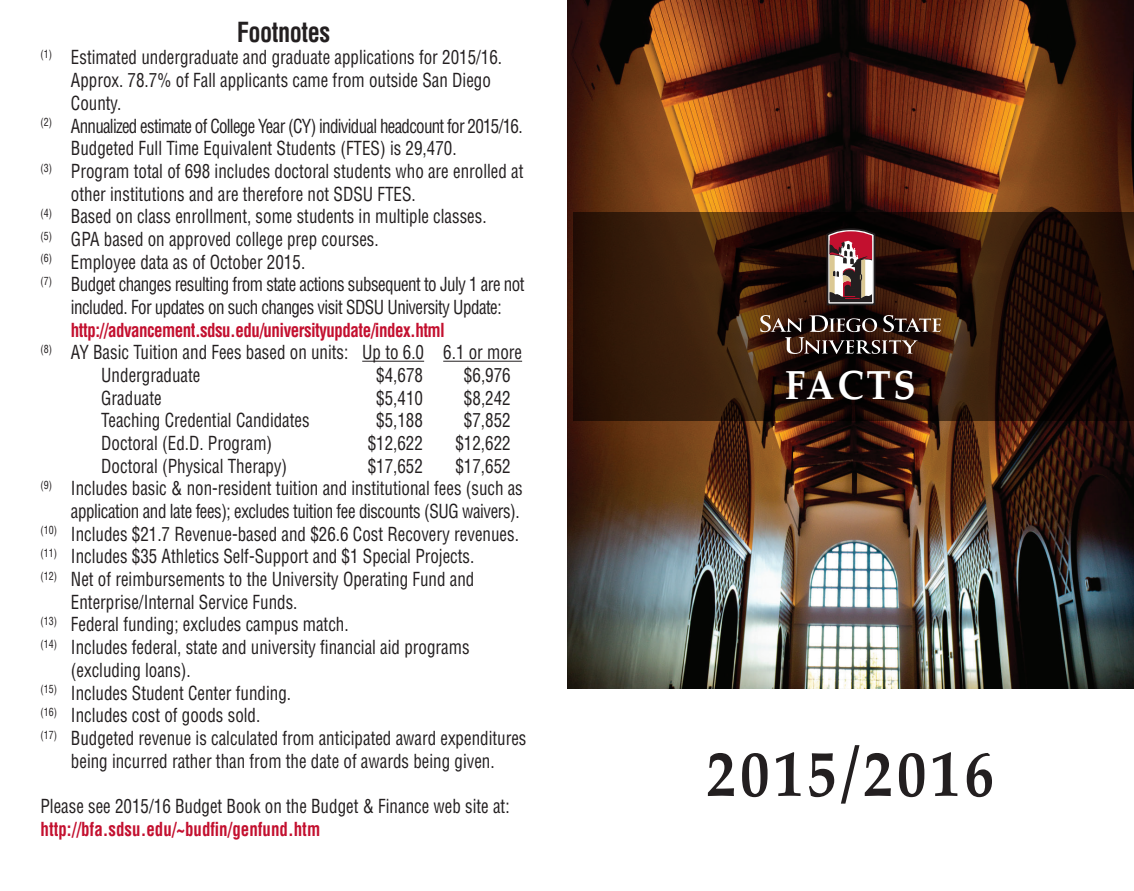
<style>
.page{position:relative;width:1134px;height:891px;background:#fff}
.page>*{position:absolute;margin:0;border:0;box-sizing:border-box;transform-origin:0 0}
.t1{font:700 65.25px "Palatino";letter-spacing:.075em;color:#231f20;scale:.9 1}
.t2{font:700 40.5px "Palatino";letter-spacing:.075em;color:#fff;scale:.9 1}
.t3{font:700 condensed 27px "Helvetica";letter-spacing:-.02em;color:#231f20;scale:.9 1}
.t4{font:condensed 18.9px "Helvetica";color:#231f20;scale:.9 1}
.t5{font:condensed 18.9px "Helvetica";letter-spacing:-.03em;color:#231f20;scale:.9 1}
.t6{font:condensed 18.9px "Helvetica";letter-spacing:-.04em;color:#231f20;scale:.9 1}
.t7{font:condensed 18.9px "Helvetica";letter-spacing:-.025em;color:#231f20;scale:.9 1}
.t8{font:700 condensed 18.9px "Helvetica";letter-spacing:-.03em;color:#c3102f;scale:.9 1}
.t9{font:700 condensed 18.9px "Helvetica";color:#c3102f;scale:.9 1}
</style>
<div class="page">
<hr style="left:362px;top:361px;width:62px;height:1px;background:#231f20">
<hr style="left:443px;top:361px;width:79px;height:1px;background:#231f20">
<img style="left:567px;top:0;width:567px;height:688px">
<svg style="left:573px;top:213px;width:561px;height:208px;background:#2b1508"></svg>
<svg style="left:760px;top:315px;width:181px;height:39px;background:#523f36"></svg>
<svg style="left:826px;top:228px;width:50px;height:78px"></svg>
<h3 class="t3" style="left:237px;top:15px;width:105px">Footnotes</h3>
<p class="t4" style="left:40px;top:46px;width:515px"><sup>(1)</sup> Estimated undergraduate and graduate applications for 2015/16.</p>
<p class="t4" style="left:71px;top:68px;width:468px">Approx. 78.7% of Fall applicants came from outside San Diego</p>
<p class="t4" style="left:71px;top:91px;width:58px">County.</p>
<p class="t6" style="left:40px;top:114px;width:537px"><sup>(2)</sup> Annualized estimate of College Year (CY) individual headcount for 2015/16.</p>
<p class="t4" style="left:71px;top:136px;width:430px">Budgeted Full Time Equivalent Students (FTES) is 29,470.</p>
<p class="t4" style="left:40px;top:159px;width:538px"><sup>(3)</sup> Program total of 698 includes doctoral students who are enrolled at</p>
<p class="t4" style="left:71px;top:182px;width:385px">other institutions and are therefore not SDSU FTES.</p>
<p class="t4" style="left:40px;top:205px;width:497px"><sup>(4)</sup> Based on class enrollment, some students in multiple classes.</p>
<p class="t4" style="left:40px;top:227px;width:377px"><sup>(5)</sup> GPA based on approved college prep courses.</p>
<p class="t4" style="left:40px;top:250px;width:296px"><sup>(6)</sup> Employee data as of October 2015.</p>
<p class="t5" style="left:40px;top:273px;width:539px"><sup>(7)</sup> Budget changes resulting from state actions subsequent to July 1 are not</p>
<p class="t5" style="left:71px;top:295px;width:480px">included. For updates on such changes visit SDSU University Update:</p>
<p class="t8" style="left:71px;top:318px;width:417px">http://advancement.sdsu.edu/universityupdate/index.html</p>
<p class="t4" style="left:40px;top:341px;width:537px"><sup>(8)</sup> AY Basic Tuition and Fees based on units: Up to 6.0 6.1 or more</p>
<p class="t4" style="left:101px;top:363px;width:112px">Undergraduate</p>
<p class="t4" style="left:376px;top:363px;width:53px">$4,678</p>
<p class="t4" style="left:464px;top:363px;width:53px">$6,976</p>
<p class="t4" style="left:101px;top:386px;width:69px">Graduate</p>
<p class="t4" style="left:376px;top:386px;width:53px">$5,410</p>
<p class="t4" style="left:464px;top:386px;width:53px">$8,242</p>
<p class="t4" style="left:101px;top:409px;width:233px">Teaching Credential Candidates</p>
<p class="t4" style="left:376px;top:409px;width:53px">$5,188</p>
<p class="t4" style="left:464px;top:409px;width:53px">$7,852</p>
<p class="t4" style="left:101px;top:431px;width:192px">Doctoral (Ed.D. Program)</p>
<p class="t4" style="left:368px;top:431px;width:63px">$12,622</p>
<p class="t4" style="left:455px;top:431px;width:63px">$12,622</p>
<p class="t4" style="left:101px;top:454px;width:208px">Doctoral (Physical Therapy)</p>
<p class="t4" style="left:368px;top:454px;width:63px">$17,652</p>
<p class="t4" style="left:455px;top:454px;width:63px">$17,652</p>
<p class="t4" style="left:40px;top:477px;width:537px"><sup>(9)</sup> Includes basic &amp; non-resident tuition and institutional fees (such as</p>
<p class="t7" style="left:71px;top:499px;width:500px">application and late fees); excludes tuition fee discounts (SUG waivers).</p>
<p class="t4" style="left:40px;top:522px;width:533px"><sup>(10)</sup> Includes $21.7 Revenue-based and $26.6 Cost Recovery revenues.</p>
<p class="t4" style="left:40px;top:545px;width:484px"><sup>(11)</sup> Includes $35 Athletics Self-Support and $1 Special Projects.</p>
<p class="t4" style="left:40px;top:567px;width:484px"><sup>(12)</sup> Net of reimbursements to the University Operating Fund and</p>
<p class="t4" style="left:71px;top:590px;width:253px">Enterprise/Internal Service Funds.</p>
<p class="t4" style="left:40px;top:613px;width:344px"><sup>(13)</sup> Federal funding; excludes campus match.</p>
<p class="t4" style="left:40px;top:635px;width:478px"><sup>(14)</sup> Includes federal, state and university financial aid programs</p>
<p class="t4" style="left:71px;top:658px;width:135px">(excluding loans).</p>
<p class="t4" style="left:40px;top:681px;width:280px"><sup>(15)</sup> Includes Student Center funding.</p>
<p class="t4" style="left:40px;top:703px;width:246px"><sup>(16)</sup> Includes cost of goods sold.</p>
<p class="t4" style="left:40px;top:726px;width:541px"><sup>(17)</sup> Budgeted revenue is calculated from anticipated award expenditures</p>
<p class="t4" style="left:71px;top:749px;width:472px">being incurred rather than from the date of awards being given.</p>
<p class="t4" style="left:41px;top:794px;width:523px">Please see 2015/16 Budget Book on the Budget &amp; Finance web site at:</p>
<p class="t9" style="left:41px;top:817px;width:312px">http://bfa.sdsu.edu/~budfin/genfund.htm</p>
<h2 class="t2" style="left:785px;top:351px;width:146px">FACTS</h2>
<h1 class="t1" style="left:706px;top:718px;width:321px">2015/2016</h1>
</div>
